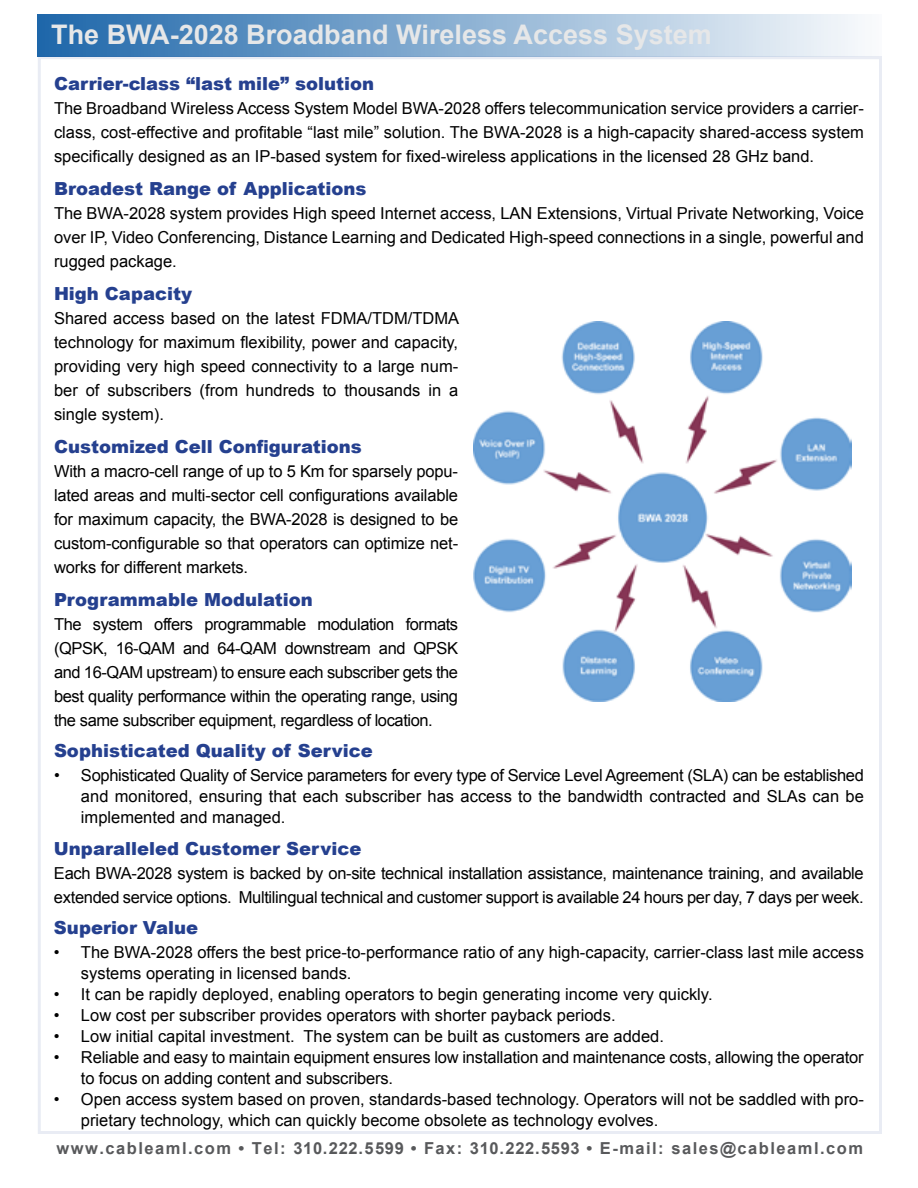
<style>
.page{position:relative;width:918px;height:1188px;background:#fff}
.page>*{position:absolute;margin:0;border:0;box-sizing:border-box;transform-origin:0 0}
.t1{font:700 27px "Arial";color:#e6e7e8}
.t2{font:900 18px "Arial";color:#25408f}
.t3{font:16.5px/24px "Arial";color:#000;text-align:justify}
.t4{font:16.5px/24px "Arial";letter-spacing:-.02em;color:#000}
.t5{font:700 16.5px "Arial";letter-spacing:.09em;color:#58595b}
</style>
<div class="page">
<img style="left:473px;top:322px;width:379px;height:380px">
<div style="left:38px;top:14px;width:844px;height:43px;background:linear-gradient(to right,#1e67aa,#fafbfd)"></div>
<h1 class="t1" style="left:51px;top:17px;width:662px">The BWA-2028 Broadband Wireless Access System</h1>
<p class="t2" style="left:54px;top:70px;width:322px">Carrier-class “last mile” solution</p>
<p class="t3" style="left:54px;top:96px;width:811px">The Broadband Wireless Access System Model BWA-2028 offers telecommunication service providers a carrier&shy;class, cost-effective and profitable “last mile” solution. The BWA-2028 is a high-capacity shared-access system specifically designed as an IP-based system for fixed-wireless applications in the licensed 28 GHz band.</p>
<p class="t2" style="left:54px;top:175px;width:314px">Broadest Range of Applications</p>
<p class="t3" style="left:54px;top:201px;width:811px">The BWA-2028 system provides High speed Internet access, LAN Extensions, Virtual Private Networking, Voice over IP, Video Conferencing, Distance Learning and Dedicated High-speed connections in a single, powerful and rugged package.</p>
<p class="t2" style="left:54px;top:280px;width:140px">High Capacity</p>
<p class="t3" style="left:54px;top:306px;width:407px">Shared access based on the latest FDMA/TDM/TDMA technology for maximum flexibility, power and capacity, providing very high speed connectivity to a large num&shy;ber of subscribers (from hundreds to thousands in a single system).</p>
<p class="t2" style="left:54px;top:433px;width:309px">Customized Cell Configurations</p>
<p class="t3" style="left:54px;top:459px;width:406px">With a macro-cell range of up to 5 Km for sparsely popu&shy;lated areas and multi-sector cell configurations available for maximum capacity, the BWA-2028 is designed to be custom-configurable so that operators can optimize net&shy;works for different markets.</p>
<p class="t2" style="left:54px;top:586px;width:260px">Programmable Modulation</p>
<p class="t3" style="left:54px;top:612px;width:406px">The system offers programmable modulation formats (QPSK, 16-QAM and 64-QAM downstream and QPSK and 16-QAM upstream) to ensure each subscriber gets the best quality performance within the operating range, using the same subscriber equipment, regardless of location.</p>
<p class="t2" style="left:54px;top:738px;width:320px">Sophisticated Quality of Service</p>
<p class="t3" style="left:81px;top:765px;width:785px;line-height:21px;text-indent:-27px">• Sophisticated Quality of Service parameters for every type of Service Level Agreement (SLA) can be established and monitored, ensuring that each subscriber has access to the bandwidth contracted and SLAs can be implemented and managed.</p>
<p class="t2" style="left:54px;top:835px;width:309px">Unparalleled Customer Service</p>
<p class="t4" style="left:54px;top:861px;width:811px">Each BWA-2028 system is backed by on-site technical installation assistance, maintenance training, and available extended service options. Multilingual technical and customer support is available 24 hours per day, 7 days per week.</p>
<p class="t2" style="left:54px;top:915px;width:146px">Superior Value</p>
<p class="t3" style="left:81px;top:942px;width:784px;line-height:21px;text-indent:-27px">• The BWA-2028 offers the best price-to-performance ratio of any high-capacity, carrier-class last mile access systems operating in licensed bands.</p>
<p class="t3" style="left:54px;top:983px;width:660px">• It can be rapidly deployed, enabling operators to begin generating income very quickly.</p>
<p class="t3" style="left:54px;top:1004px;width:563px">• Low cost per subscriber provides operators with shorter payback periods.</p>
<p class="t3" style="left:54px;top:1025px;width:611px">• Low initial capital investment. The system can be built as customers are added.</p>
<p class="t3" style="left:81px;top:1047px;width:784px;line-height:21px;text-indent:-27px">• Reliable and easy to maintain equipment ensures low installation and maintenance costs, allowing the operator to focus on adding content and subscribers.</p>
<p class="t3" style="left:81px;top:1089px;width:784px;line-height:21px;text-indent:-27px">• Open access system based on proven, standards-based technology. Operators will not be saddled with pro&shy;prietary technology, which can quickly become obsolete as technology evolves.</p>
<p class="t5" style="left:57px;top:1137px;width:808px">www.cableaml.com • Tel: 310.222.5599 • Fax: 310.222.5593 • E-mail: sales@cableaml.com</p>
</div>
